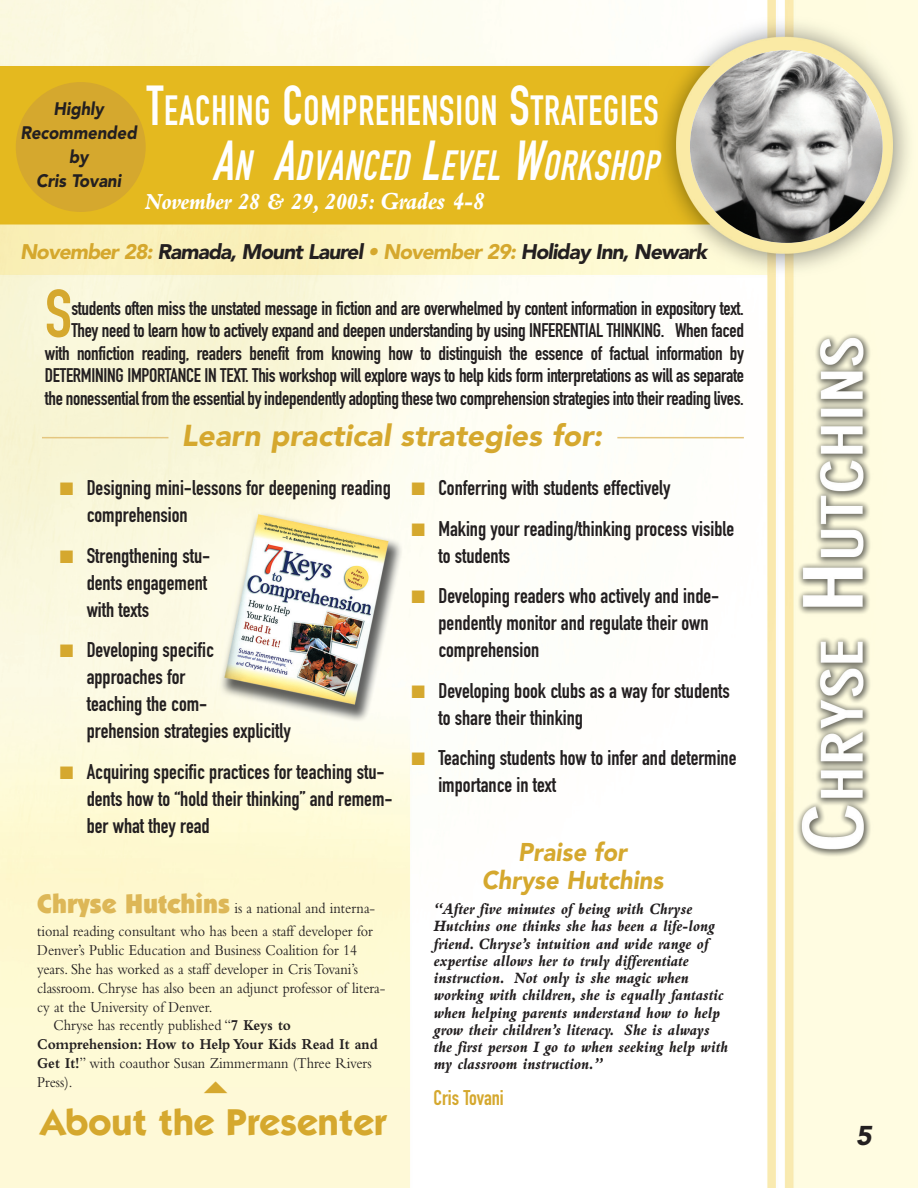
<style>
.page{position:relative;width:918px;height:1188px;background:#fff}
.page>*{position:absolute;margin:0;border:0;box-sizing:border-box;transform-origin:0 0}
.t1{font:66.75px "DIN Engschrift";color:#d5a82e}
.t2{font:41.7px/55.5px "DIN Engschrift Alternate";letter-spacing:.025em;color:#fff;text-align:right;scale:.9 1}
.t3{font:700 37.5px "Itc Kabel";color:#d5a82e}
.t4{font:900 30px "Avenir";color:#d5a82e}
.t5{font:900 27px "Avenir";color:#231f20}
.t6{font:900 25.5px/28.5px "Avenir";color:#d5a82e;text-align:center;scale:.93 1}
.t7{font:italic 800 24px "Bembo";letter-spacing:-.02em;color:#fff;scale:.9 1}
.t8{font:21px/27px "DIN Engschrift";color:#231f20}
.t9{font:900 21px "Avenir";color:#231f20}
.t10{font:21px "DIN Engschrift";color:#d5a82e}
.t11{font:19.5px/22.5px "DIN Engschrift";letter-spacing:-.015em;color:#231f20;text-align:right}
.t12{font:900 18px/24px "Avenir";color:#231f20;text-align:center;scale:.93 1}
.t13{font:italic 800 16.5px/17.2px "Bembo";color:#231f20;scale:.9 1}
.t14{font:15.75px/23.4px "Bembo";color:#231f20;scale:.9 1}
.t15{font:700 15.75px "Bembo";color:#231f20;scale:.9 1}
.s1{font-size:55.5px}
.s2{font-style:italic;font-size:55.5px}
.s3{font-style:italic}
.s4{font-size:25.5px}
.s5{color:#d5a82e}
.s6{font-family:"Itc Kabel";font-weight:900;font-size:27px;color:#ddb757}
.s7{font-weight:700}
</style>
<div class="page">
<img style="left:0;top:0;width:918px;height:1188px">
<img style="left:690px;top:50px;width:193px;height:193px;border-radius:50%">
<hr style="left:617px;top:437px;width:127px;height:1px;background:#e4c67f">
<hr style="left:42px;top:437px;width:126px;height:1px;background:#e4c67f">
<div style="left:16px;top:82px;width:130px;height:130px;background:#d5a82e;border-radius:50%"></div>
<svg style="left:204px;top:1082px;width:23px;height:11px"></svg>
<h2 class="t2" style="left:147px;top:86px;width:578px"><span class="s1">T</span>EACHING <span class="s1">C</span>OMPREHENSION <span class="s1">S</span>TRATEGIES<br><span class="s2">A</span><span class="s3">N</span> <span class="s2">A</span><span class="s3">DVANCED</span> <span class="s2">L</span><span class="s3">EVEL</span> <span class="s2">W</span><span class="s3">ORKSHOP</span></h2>
<p class="t7" style="left:145px;top:193px;width:379px">November 28 &amp; 29, 2005: <span class="s4">Grades 4-8</span></p>
<p class="t12" style="left:20px;top:98px;width:129px">Highly<br>Recommended by<br>Cris Tovani</p>
<p class="t9" style="left:20px;top:243px;width:689px"><span class="s5">November 28:</span> Ramada, Mount Laurel <span class="s5">• November 29:</span> Holiday Inn, Newark</p>
<h1 class="t1" style="left:45px;top:290px;width:29px">S</h1>
<p class="t11" style="left:45px;top:298px;width:701px">students often miss the unstated message in fiction and are overwhelmed by content information in expository text.<br>They need to learn how to actively expand and deepen understanding by using INFERENTIAL THINKING. When faced with nonfiction reading, readers benefit from knowing how to distinguish the essence of factual information by DETERMINING IMPORTANCE IN TEXT. This workshop will explore ways to help kids form interpretations as will as separate the nonessential from the essential by independently adopting these two comprehension strategies into their reading lives.</p>
<h3 class="t4" style="left:181px;top:424px;width:426px">Learn practical strategies for:</h3>
<p class="t8" style="left:87px;top:476px;width:306px;text-indent:-27px"><span class="s5">■</span> Designing mini-lessons for deepening reading comprehension</p>
<p class="t8" style="left:87px;top:544px;width:125px;text-indent:-27px"><span class="s5">■</span> Strengthening stu&shy;dents engagement with texts</p>
<p class="t8" style="left:87px;top:638px;width:206px;text-indent:-27px"><span class="s5">■</span> Developing specific approaches for<br>teaching the com-<br>prehension strategies explicitly</p>
<p class="t8" style="left:87px;top:760px;width:307px;text-indent:-27px"><span class="s5">■</span> Acquiring specific practices for teaching stu&shy;dents how to “hold their thinking” and remem&shy;ber what they read</p>
<p class="t8" style="left:411px;top:476px;width:261px"><span class="s5">■</span> Conferring with students effectively</p>
<p class="t8" style="left:438px;top:517px;width:297px;text-indent:-27px"><span class="s5">■</span> Making your reading/thinking process visible to students</p>
<p class="t8" style="left:438px;top:584px;width:283px;text-indent:-27px"><span class="s5">■</span> Developing readers who actively and inde&shy;pendently monitor and regulate their own comprehension</p>
<p class="t8" style="left:438px;top:679px;width:293px;text-indent:-27px"><span class="s5">■</span> Developing book clubs as a way for students to share their thinking</p>
<p class="t8" style="left:438px;top:746px;width:300px;text-indent:-27px"><span class="s5">■</span> Teaching students how to infer and determine importance in text</p>
<p class="t14" style="left:37px;top:898px;width:377px"><span class="s6">Chryse Hutchins</span> is a national and interna&shy;tional reading consultant who has been a staff developer for</p>
<p class="t14" style="left:37px;top:940px;width:357px">Denver’s Public Education and Business Coalition for 14</p>
<p class="t14" style="left:37px;top:959px;width:358px">years. She has worked as a staff developer in Cris Tovani’s</p>
<p class="t14" style="left:37px;top:978px;width:388px">classroom. Chryse has also been an adjunct professor of litera-</p>
<p class="t14" style="left:37px;top:997px;width:196px">cy at the University of Denver.</p>
<p class="t14" style="left:53px;top:1015px;width:265px">Chryse has recently published “<span class="s7">7 Keys to</span></p>
<p class="t15" style="left:37px;top:1039px;width:380px">Comprehension: How to Help Your Kids Read It and</p>
<p class="t14" style="left:37px;top:1053px;width:373px"><span class="s7">Get It!</span>” with coauthor Susan Zimmermann (Three Rivers</p>
<p class="t14" style="left:37px;top:1072px;width:41px">Press).</p>
<h3 class="t3" style="left:41px;top:1109px;width:348px">About the Presenter</h3>
<p class="t6" style="left:482px;top:840px;width:200px">Praise for<br>Chryse Hutchins</p>
<p class="t13" style="left:433px;top:902px;width:329px">“After five minutes of being with Chryse Hutchins one thinks she has been a life-long friend. Chryse’s intuition and wide range of expertise allows her to truly differentiate instruction. Not only is she magic when working with children, she is equally fantastic when helping parents understand how to help grow their children’s literacy. She is always the first person I go to when seeking help with my classroom instruction.”</p>
<p class="t10" style="left:433px;top:1090px;width:72px">Cris Tovani</p>
<p class="t5" style="left:856px;top:1124px;width:21px">5</p>
</div>
